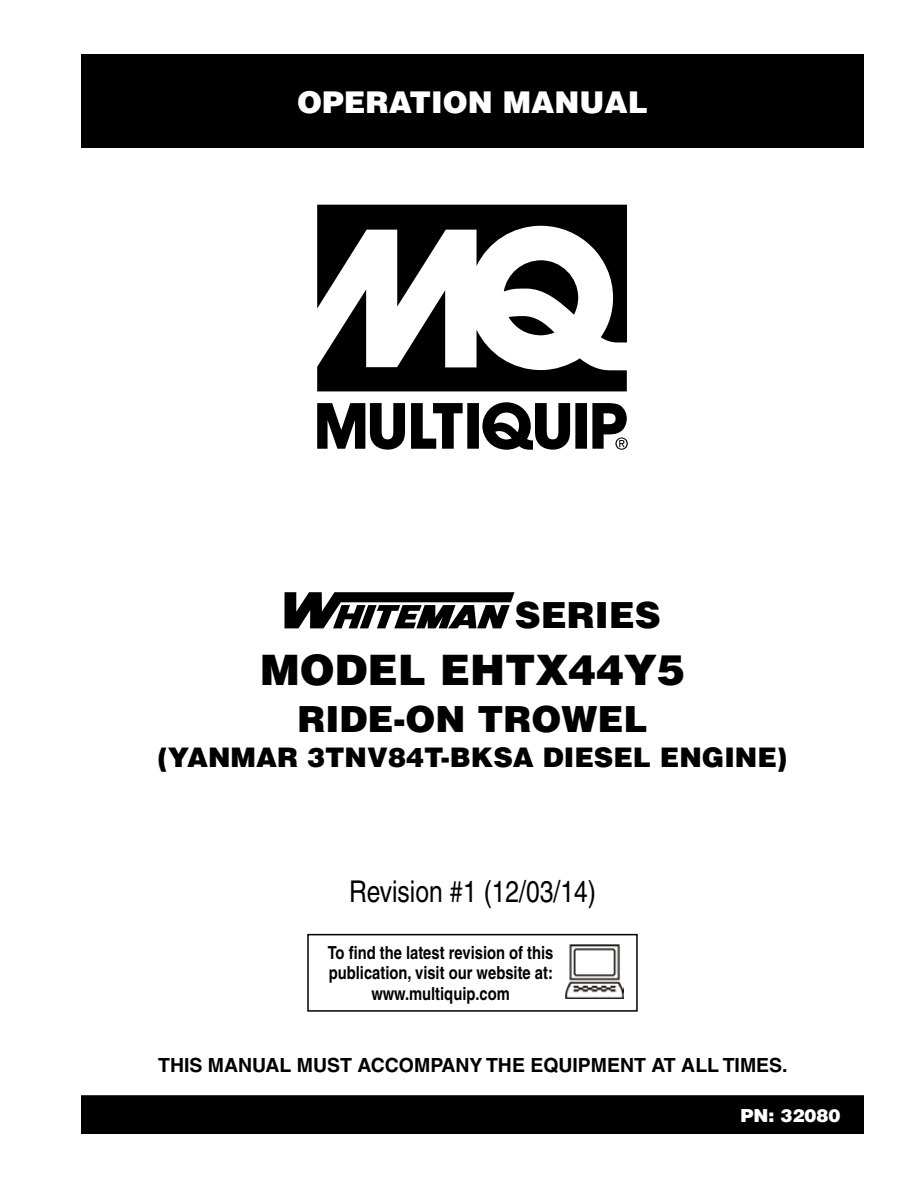
<style>
.page{position:relative;width:918px;height:1188px;background:#fff}
.page>*{position:absolute;margin:0;border:0;box-sizing:border-box;transform-origin:0 0}
.t1{font:900 42px "Helvetica";color:#000}
.t2{font:900 36px "Helvetica";color:#000}
.t3{font:condensed 30px "Helvetica";color:#000}
.t4{font:900 30px "Helvetica";color:#fff}
.t5{font:900 27px "Helvetica";color:#000}
.t6{font:700 19.5px "Helvetica";color:#000}
.t7{font:700 condensed 18px/20.7px "Helvetica";color:#000;text-align:center}
.t8{font:900 18px "Helvetica";color:#fff}
</style>
<div class="page">
<div style="left:81px;top:54px;width:783px;height:94px;background:#000"></div>
<svg style="left:317px;top:205px;width:311px;height:245px"></svg>
<div style="left:307px;top:934px;width:331px;height:78px;border:2px solid #000"></div>
<img style="left:566px;top:944px;width:58px;height:54px">
<svg style="left:285px;top:592px;width:229px;height:36px"></svg>
<div style="left:82px;top:1096px;width:781px;height:37px;background:#000"></div>
<div style="left:81px;top:1095px;width:783px;height:39px;border:2px solid #000"></div>
<h3 class="t4" style="left:297px;top:83px;width:352px">OPERATION MANUAL</h3>
<h2 class="t2" style="left:515px;top:592px;width:147px">SERIES</h2>
<h1 class="t1" style="left:260px;top:642px;width:426px">MODEL EHTX44Y5</h1>
<h2 class="t2" style="left:298px;top:695px;width:351px">RIDE-ON TROWEL</h2>
<h3 class="t5" style="left:158px;top:740px;width:631px">(YANMAR 3TNV84T-BKSA DIESEL ENGINE)</h3>
<h3 class="t3" style="left:349px;top:874px;width:248px">Revision #1 (12/03/14)</h3>
<p class="t7" style="left:328px;top:942px;width:227px">To find the latest revision of this publication, visit our website at: www.multiquip.com</p>
<p class="t6" style="left:158px;top:1053px;width:631px">THIS MANUAL MUST ACCOMPANY THE EQUIPMENT AT ALL TIMES.</p>
<p class="t8" style="left:741px;top:1104px;width:102px">PN: 32080</p>
</div>
